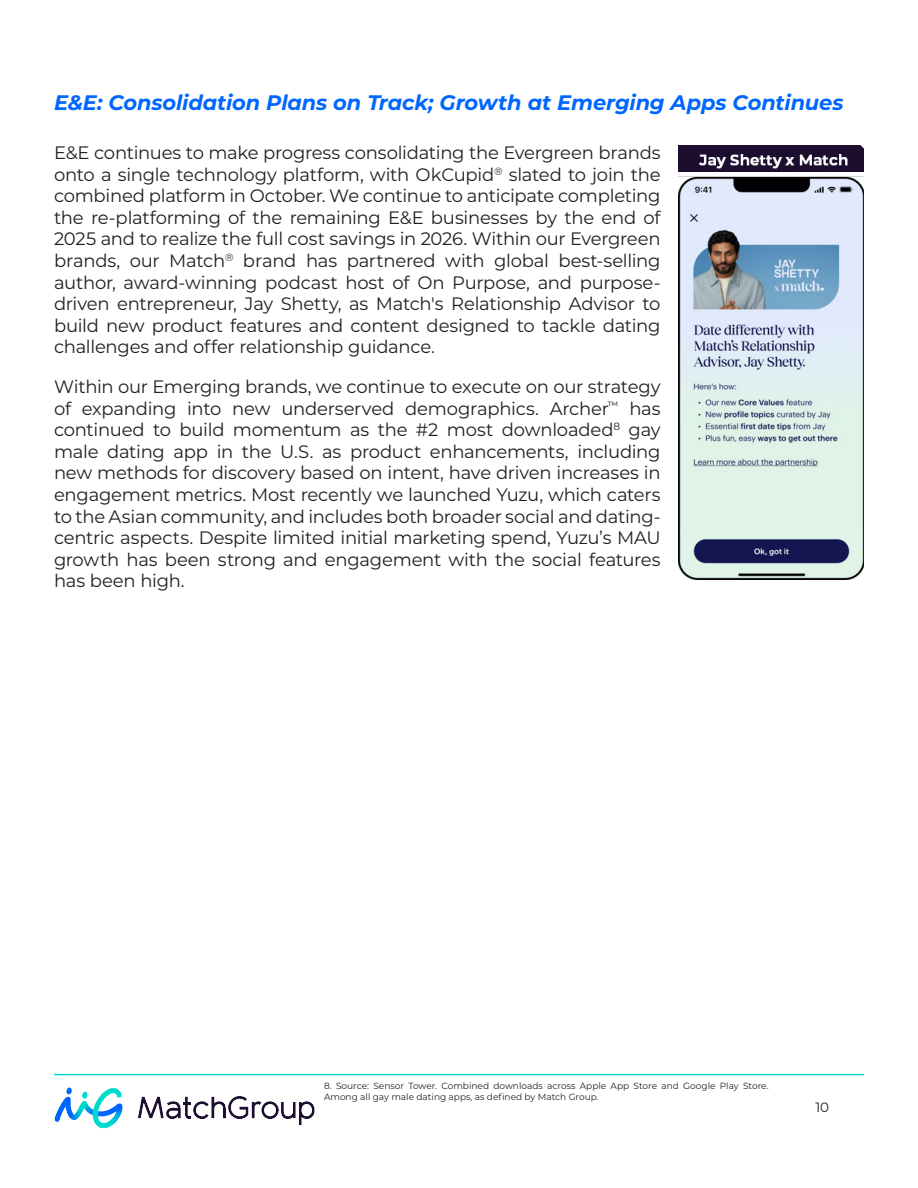
<style>
.page{position:relative;width:918px;height:1188px;background:#fff}
.page>*{position:absolute;margin:0;border:0;box-sizing:border-box;transform-origin:0 0}
.t1{font:italic 700 21px "Montserrat";letter-spacing:-.005em;color:#06f}
.t2{font:18px/21.6px "Montserrat";letter-spacing:-.015em;color:#231f20;text-align:justify}
.t3{font:13.5px "Montserrat";color:#231f20}
.t4{font:9px/10.8px "Montserrat";color:#231f20}
</style>
<div class="page">
<hr style="left:54px;top:1074px;width:810px;height:1px;background:#00dccd">
<img style="left:54px;top:1087px;width:261px;height:41px">
<img style="left:679px;top:146px;width:185px;height:433px">
<p class="t1" style="left:54px;top:88px;width:791px">E&amp;E: Consolidation Plans on Track; Growth at Emerging Apps Continues</p>
<p class="t2" style="left:54px;top:141px;width:608px">E&amp;E continues to make progress consolidating the Evergreen brands onto a single technology platform, with OkCupid<sup>®</sup> slated to join the combined platform in October. We continue to anticipate completing the re-platforming of the remaining E&amp;E businesses by the end of 2025 and to realize the full cost savings in 2026. Within our Evergreen brands, our Match<sup>®</sup> brand has partnered with global best-selling author, award-winning podcast host of On Purpose, and purpose&shy;driven entrepreneur, Jay Shetty, as Match's Relationship Advisor to build new product features and content designed to tackle dating challenges and offer relationship guidance.</p>
<p class="t2" style="left:54px;top:375px;width:608px">Within our Emerging brands, we continue to execute on our strategy of expanding into new underserved demographics. Archer<sup>™</sup> has continued to build momentum as the #2 most downloaded<sup>8</sup> gay male dating app in the U.S. as product enhancements, including new methods for discovery based on intent, have driven increases in engagement metrics. Most recently we launched Yuzu, which caters to the Asian community, and includes both broader social and dating&shy;centric aspects. Despite limited initial marketing spend, Yuzu’s MAU growth has been strong and engagement with the social features has been high.</p>
<p class="t4" style="left:324px;top:1080px;width:446px">8. Source: Sensor Tower. Combined downloads across Apple App Store and Google Play Store.<br>Among all gay male dating apps, as defined by Match Group.</p>
<p class="t3" style="left:815px;top:1098px;width:15px">10</p>
</div>
